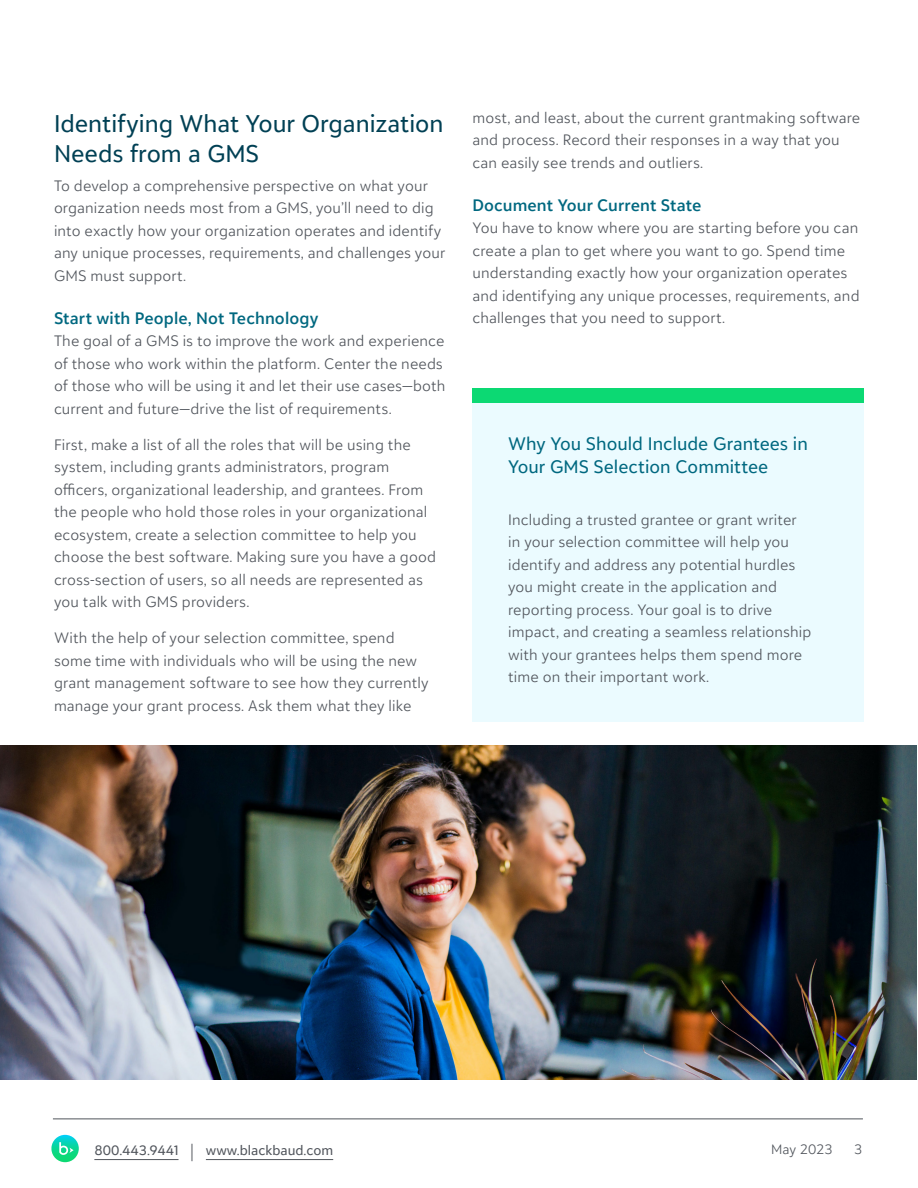
<style>
.page{position:relative;width:918px;height:1188px;background:#fff}
.page>*{position:absolute;margin:0;border:0;box-sizing:border-box;transform-origin:0 0}
.Headline_H1__Main{font:24px/30px "BLKB Sans";color:#004054}
.Sidebar_Subhead{font:18px/22.5px "BLKB Sans";color:#006880}
.Subhead{font:600 16.5px "BLKB Sans";letter-spacing:.005em;color:#006880}
.Sidebar_Body_Text{font:300 15px/22.5px "BLKB Sans";letter-spacing:.01em;color:#51555c}
.t1{font:13.5px "BLKB Sans";color:#51555c}
.t2{font:300 13.5px "BLKB Sans";color:#51555c}
.s1{font-weight:300;font-size:20.25px}
</style>
<div class="page">
<hr style="left:53px;top:1119px;width:810px;height:1px;background:#51555c">
<svg style="left:51px;top:1135px;width:28px;height:27px"></svg>
<svg style="left:59px;top:1142px;width:15px;height:13px"></svg>
<hr style="left:94px;top:1159px;width:85px;height:1px;background:#51555c">
<hr style="left:206px;top:1159px;width:127px;height:1px;background:#51555c">
<div style="left:472px;top:393px;width:392px;height:328px;background:#ebfbff"></div>
<div style="left:472px;top:389px;width:392px;height:14px;background:#0cd973"></div>
<img style="left:0;top:745px;width:917px;height:335px">
<p class="Headline_H1__Main" style="left:54px;top:108px;width:391px">Identifying What Your Organization<br>Needs from a GMS</p>
<p class="Sidebar_Body_Text" style="left:54px;top:174px;width:393px">To develop a comprehensive perspective on what your organization needs most from a GMS, you’ll need to dig into exactly how your organization operates and identify any unique processes, requirements, and challenges your GMS must support.</p>
<p class="Subhead" style="left:54px;top:307px;width:266px">Start with People, Not Technology</p>
<p class="Sidebar_Body_Text" style="left:54px;top:329px;width:393px">The goal of a GMS is to improve the work and experience of those who work within the platform. Center the needs of those who will be using it and let their use cases—both current and future—drive the list of requirements.</p>
<p class="Sidebar_Body_Text" style="left:54px;top:433px;width:383px">First, make a list of all the roles that will be using the system, including grants administrators, program officers, organizational leadership, and grantees. From the people who hold those roles in your organizational ecosystem, create a selection committee to help you choose the best software. Making sure you have a good cross-section of users, so all needs are represented as you talk with GMS providers.</p>
<p class="Sidebar_Body_Text" style="left:54px;top:626px;width:376px">With the help of your selection committee, spend some time with individuals who will be using the new grant management software to see how they currently manage your grant process. Ask them what they like</p>
<p class="Sidebar_Body_Text" style="left:472px;top:106px;width:389px">most, and least, about the current grantmaking software and process. Record their responses in a way that you can easily see trends and outliers.</p>
<p class="Subhead" style="left:472px;top:194px;width:230px">Document Your Current State</p>
<p class="Sidebar_Body_Text" style="left:472px;top:216px;width:389px">You have to know where you are starting before you can create a plan to get where you want to go. Spend time understanding exactly how your organization operates and identifying any unique processes, requirements, and challenges that you need to support.</p>
<p class="Sidebar_Subhead" style="left:508px;top:432px;width:301px">Why You Should Include Grantees in<br>Your GMS Selection Committee</p>
<p class="Sidebar_Body_Text" style="left:508px;top:508px;width:305px">Including a trusted grantee or grant writer in your selection committee will help you identify and address any potential hurdles you might create in the application and reporting process. Your goal is to drive impact, and creating a seamless relationship with your grantees helps them spend more time on their important work.</p>
<p class="t1" style="left:189px;top:1142px;width:145px"><span class="s1">|</span> www.blackbaud.com</p>
<p class="t1" style="left:94px;top:1142px;width:86px">800.443.9441</p>
<p class="t2" style="left:771px;top:1141px;width:63px">May 2023</p>
<p class="t2" style="left:854px;top:1141px;width:10px">3</p>
</div>
